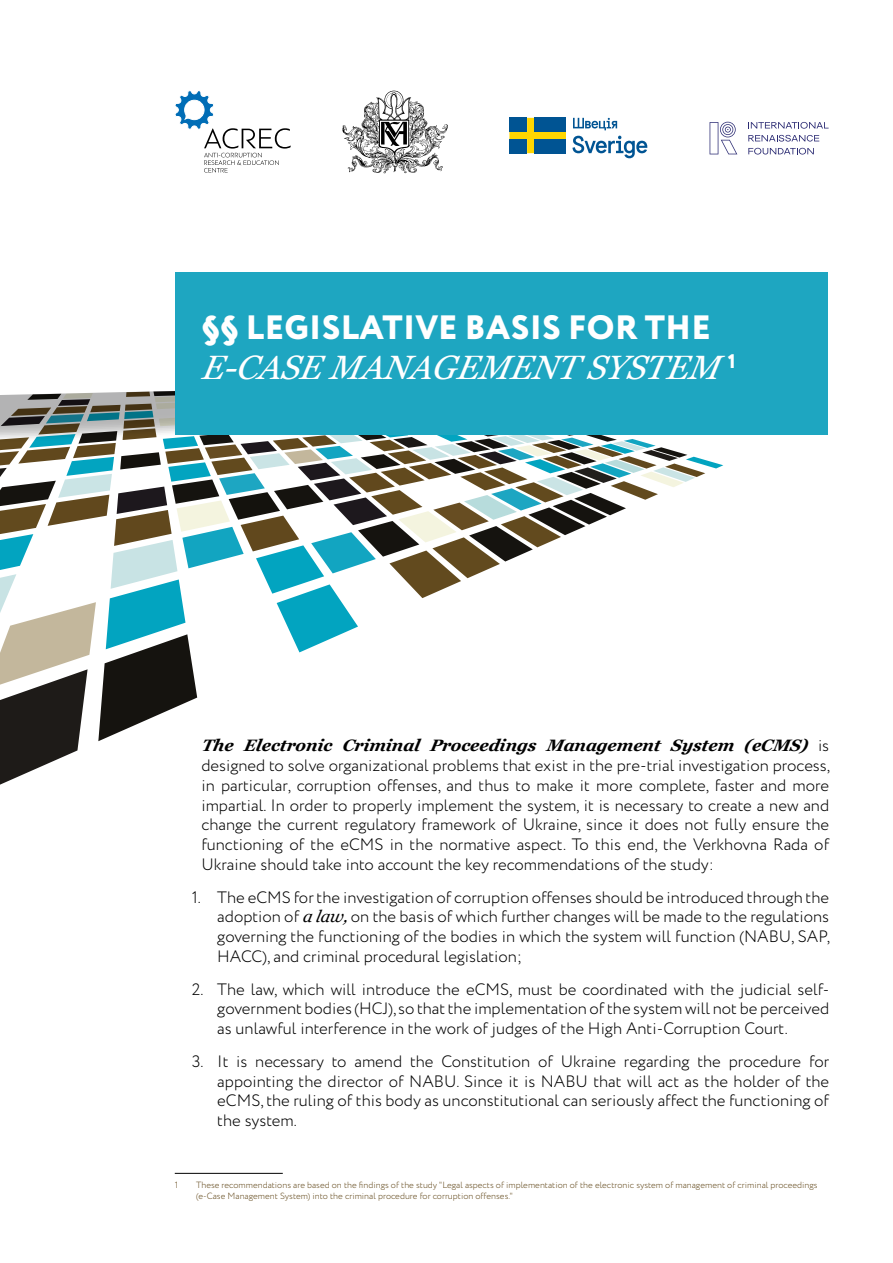
<style>
.page{position:relative;width:893px;height:1263px;background:#fff}
.page>*{position:absolute;margin:0;border:0;box-sizing:border-box;transform-origin:0 0}
.t1{font:800 33.75px "Circe";letter-spacing:.01em;color:#fff}
.t2{font:italic 33.75px "Georgia";color:#fff}
.t3{font:300 16.5px/19.8px "Circe";color:#000;text-align:justify}
.t4{font:italic 700 16.5px "Georgia";color:#000}
.t5{font:300 9px/10.8px "Circe";color:#674e22}
.s1{font-family:"Circe";font-weight:300;font-style:normal}
.s2{font-family:"Georgia";font-weight:400;font-style:italic}
</style>
<div class="page">
<svg style="left:0;top:376px;width:723px;height:409px"></svg>
<div style="left:176px;top:272px;width:652px;height:163px;background:#1ea6c1"></div>
<hr style="left:175px;top:1173px;width:108px;height:1px;background:#000">
<svg style="left:175px;top:90px;width:116px;height:83px"></svg>
<svg style="left:342px;top:91px;width:106px;height:82px"></svg>
<svg style="left:572px;top:136px;width:75px;height:22px"></svg>
<svg style="left:509px;top:118px;width:57px;height:35px"></svg>
<div style="left:509px;top:118px;width:18px;height:14px;background:#005493"></div>
<div style="left:534px;top:118px;width:32px;height:14px;background:#005493"></div>
<div style="left:509px;top:139px;width:18px;height:14px;background:#005493"></div>
<div style="left:534px;top:139px;width:32px;height:14px;background:#005493"></div>
<svg style="left:573px;top:118px;width:44px;height:12px"></svg>
<svg style="left:748px;top:122px;width:81px;height:7px"></svg>
<svg style="left:748px;top:135px;width:71px;height:7px"></svg>
<svg style="left:748px;top:148px;width:66px;height:7px"></svg>
<svg style="left:710px;top:122px;width:27px;height:32px"></svg>
<h1 class="t1" style="left:201px;top:304px;width:511px">§§ LEGISLATIVE BASIS FOR THE</h1>
<h1 class="t2" style="left:201px;top:346px;width:536px">E-CASE MANAGEMENT SYSTEM <sup>1</sup></h1>
<p class="t4" style="left:201px;top:735px;width:629px">The Electronic Criminal Proceedings Management System (eCMS) <span class="s1">i s</span></p>
<p class="t3" style="left:201px;top:756px;width:630px">designed to solve organizational problems that exist in the pre-trial investigation process, in particular, corruption offenses, and thus to make it more complete, faster and more impartial. In order to properly implement the system, it is necessary to create a new and change the current regulatory framework of Ukraine, since it does not fully ensure the functioning of the eCMS in the normative aspect. To this end, the Verkhovna Rada of Ukraine should take into account the key recommendations of the study:</p>
<p class="t3" style="left:217px;top:887px;width:614px;text-indent:-26px">1. The eCMS for the investigation of corruption offenses should be introduced through the adoption of <span class="s2">A LAW,</span>on the basis of which further changes will be made to the regulations governing the functioning of the bodies in which the system will function (NABU, SAP, HACC), and criminal procedural legislation;</p>
<p class="t3" style="left:217px;top:979px;width:613px;text-indent:-26px">2. The law, which will introduce the eCMS, must be coordinated with the judicial self&shy;government bodies (HCJ), so that the implementation of the system will not be perceived as unlawful interference in the work of judges of the High Anti-Corruption Court.</p>
<p class="t3" style="left:217px;top:1051px;width:613px;text-indent:-26px">3. It is necessary to amend the Constitution of Ukraine regarding the procedure for appointing the director of NABU. Since it is NABU that will act as the holder of the eCMS, the ruling of this body as unconstitutional can seriously affect the functioning of the system.</p>
<p class="t5" style="left:175px;top:1180px;width:5px">1</p>
<p class="t5" style="left:196px;top:1180px;width:623px">These recommendations are based on the findings of the study "Legal aspects of implementation of the electronic system of management of criminal proceedings (e-Case Management System) into the criminal procedure for corruption offenses."</p>
</div>
